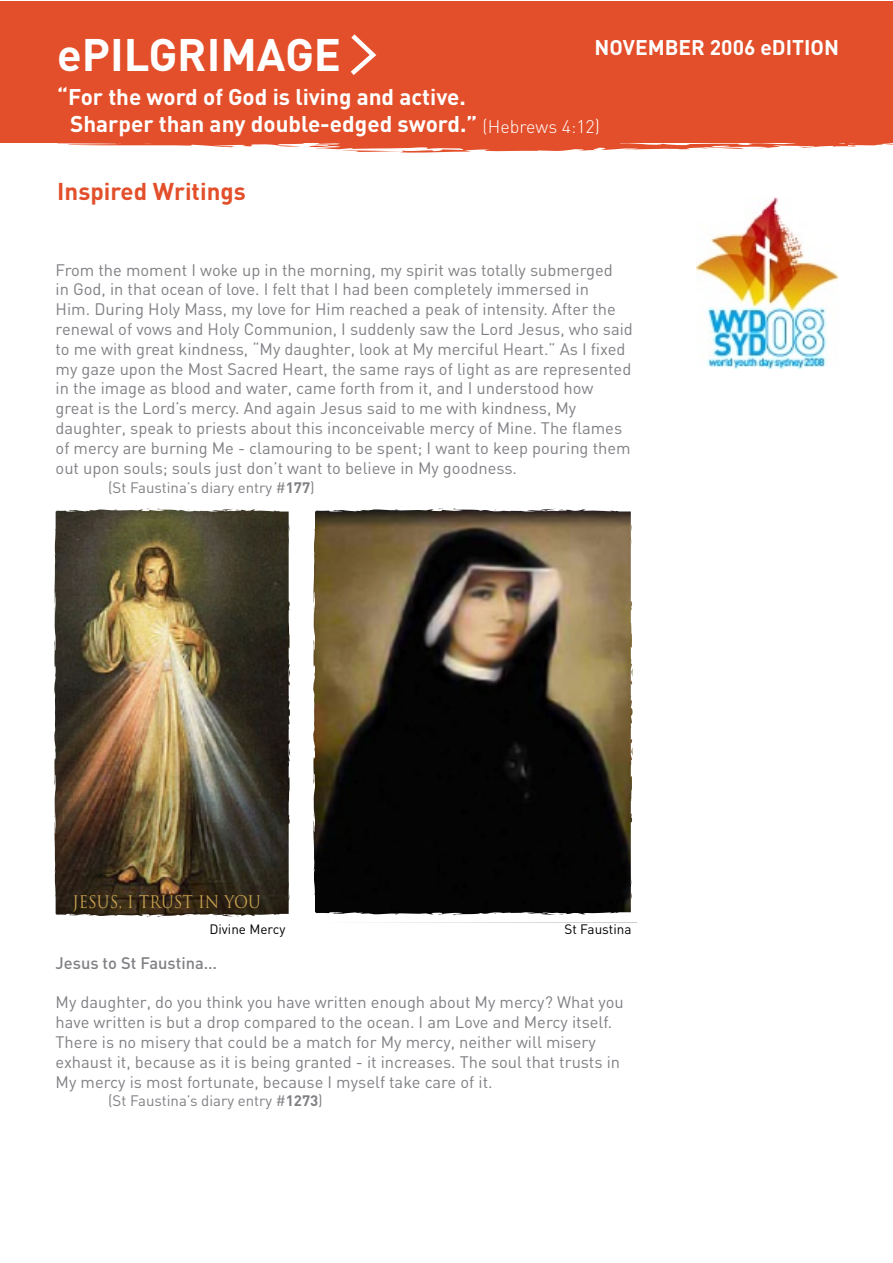
<style>
.page{position:relative;width:893px;height:1263px;background:#fff}
.page>*{position:absolute;margin:0;border:0;box-sizing:border-box;transform-origin:0 0}
.t1{font:700 45px "DIN";color:#fff}
.t2{font:700 24px "DIN";color:#e34f2a}
.t3{font:700 22.5px/27px "DIN";color:#fff;text-align:center}
.t4{font:700 21px "DIN";color:#fff}
.t5{font:300 18px "DIN";color:#fff}
.t6{font:17.1px "Trajan Pro";color:#c59f4e;scale:.9 1}
.t7{font:16.5px/19.8px "DIN";color:#817f84}
.t8{font:500 16.5px "DIN";color:#817f84}
.t9{font:15px "DIN";color:#817f84}
.t10{font:13.5px "DIN";color:#000}
.s1{font-weight:700}
</style>
<div class="page">
<div style="left:1px;top:1px;width:892px;height:142px;background:#e34f2a"></div>
<svg style="left:0;top:131px;width:893px;height:22px"></svg>
<img style="left:696px;top:197px;width:143px;height:171px">
<svg style="left:313px;top:508px;width:324px;height:415px;background:#473e30"></svg>
<img style="left:54px;top:508px;width:237px;height:409px">
<svg style="left:350px;top:34px;width:27px;height:41px"></svg>
<h1 class="t1" style="left:57px;top:25px;width:285px">ePILGRIMAGE</h1>
<h3 class="t3" style="left:57px;top:83px;width:422px">“For the word of God is living and active.<br>Sharper than any double-edged sword.”</h3>
<p class="t4" style="left:595px;top:33px;width:246px">NOVEMBER 2006 eDITION</p>
<p class="t5" style="left:483px;top:114px;width:119px">(Hebrews 4:12)</p>
<h2 class="t2" style="left:57px;top:175px;width:190px">Inspired Writings</h2>
<p class="t7" style="left:56px;top:259px;width:579px">From the moment I woke up in the morning, my spirit was totally submerged<br>in God, in that ocean of love. I felt that I had been completely immersed in<br>Him. During Holy Mass, my love for Him reached a peak of intensity. After the renewal of vows and Holy Communion, I suddenly saw the Lord Jesus, who said to me with great kindness, “My daughter, look at My merciful Heart.” As I fixed my gaze upon the Most Sacred Heart, the same rays of light as are represented in the image as blood and water, came forth from it, and I understood how great is the Lord’s mercy. And again Jesus said to me with kindness, My daughter, speak to priests about this inconceivable mercy of Mine. The flames of mercy are burning Me - clamouring to be spent; I want to keep pouring them out upon souls; souls just don’t want to believe in My goodness.</p>
<p class="t9" style="left:108px;top:478px;width:208px">(St Faustina’s diary entry #<span class="s1">177</span>)</p>
<p class="t6" style="left:72px;top:891px;width:211px">JESUS, I TRUST IN YOU</p>
<p class="t10" style="left:209px;top:920px;width:78px">Divine Mercy</p>
<p class="t10" style="left:564px;top:920px;width:68px">St Faustina</p>
<p class="t8" style="left:56px;top:952px;width:163px">Jesus to St Faustina…</p>
<p class="t7" style="left:56px;top:992px;width:570px">My daughter, do you think you have written enough about My mercy? What you have written is but a drop compared to the ocean. I am Love and Mercy itself.<br>There is no misery that could be a match for My mercy, neither will misery exhaust it, because as it is being granted - it increases. The soul that trusts in My mercy is most fortunate, because I myself take care of it.</p>
<p class="t9" style="left:108px;top:1090px;width:216px">(St Faustina’s diary entry #<span class="s1">1273</span>)</p>
</div>
